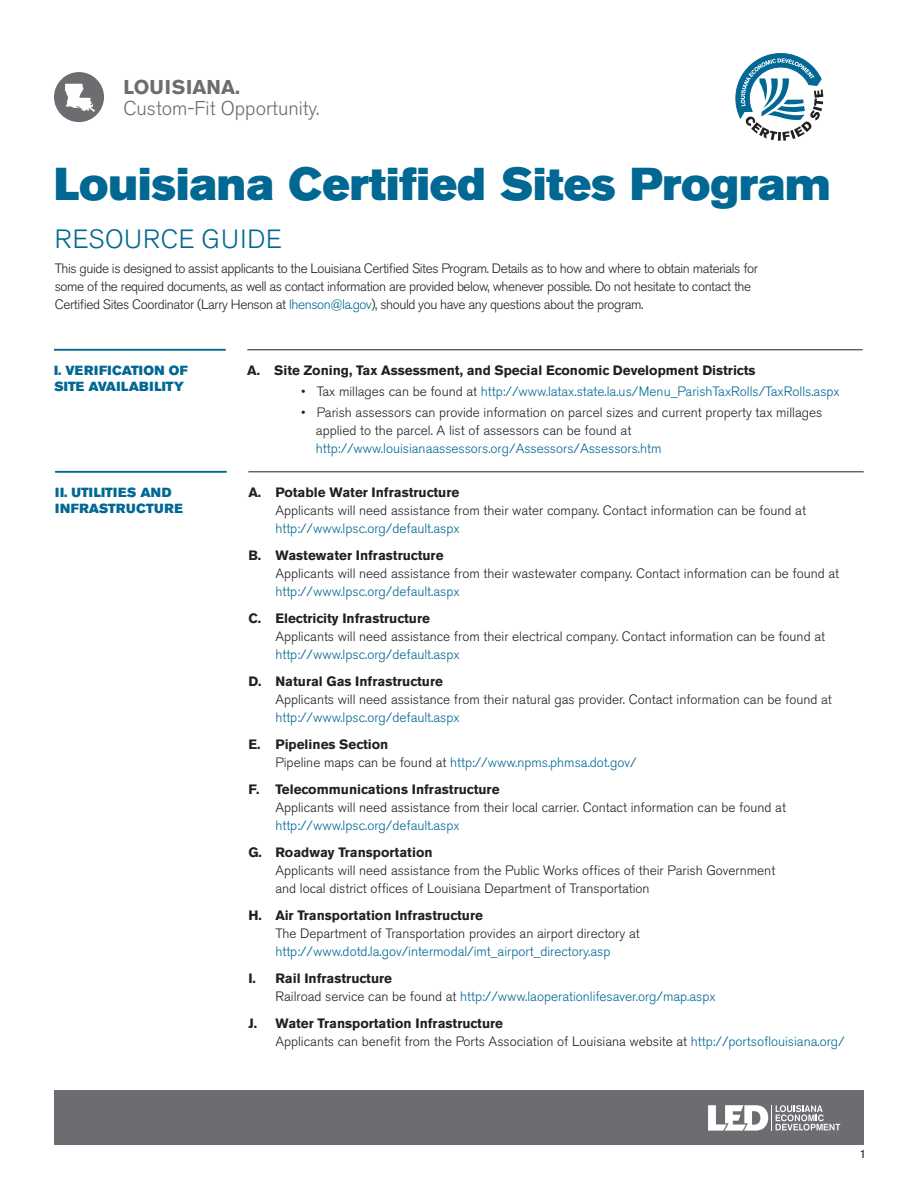
<style>
.page{position:relative;width:918px;height:1188px;background:#fff}
.page>*{position:absolute;margin:0;border:0;box-sizing:border-box;transform-origin:0 0}
.t1{font:45.6px "Akzidenz Grotesk BE Super";color:#006893}
.t2{font:300 26.25px "Akzidenz Grotesk BE";letter-spacing:.02em;color:#006893}
.t3{font:300 19.8px "Akzidenz Grotesk BE";color:#6c6d70}
.t4{font:700 19.8px "Akzidenz Grotesk BE";color:#6c6d70}
.t5{font:300 13.5px/18px "Akzidenz Grotesk BE";color:#231f20}
.t6{font:300 13.5px/18px "Akzidenz Grotesk BE";color:#006893}
.t7{font:300 13.5px/18px "Akzidenz Grotesk BE";letter-spacing:-.03em;color:#231f20}
.t8{font:700 13.5px "Akzidenz Grotesk BE";color:#231f20}
.t9{font:13.2px/16.5px "Akzidenz Grotesk BE Super";letter-spacing:.02em;color:#006893}
.t10{font:12px "Akzidenz Grotesk BE";color:#231f20}
.s1{color:#006893}
.s2{color:#231f20}
.s3{font-weight:700}
</style>
<div class="page">
<hr style="left:54px;top:349px;width:172px;height:2px;background:#006893">
<hr style="left:247px;top:349px;width:616px;height:1px;background:#231f20">
<svg style="left:54px;top:72px;width:50px;height:50px"></svg>
<div style="left:54px;top:1090px;width:810px;height:55px;background:#6c6d70"></div>
<svg style="left:708px;top:1105px;width:132px;height:26px"></svg>
<hr style="left:55px;top:471px;width:172px;height:2px;background:#006893">
<hr style="left:248px;top:471px;width:616px;height:1px;background:#231f20">
<svg style="left:736px;top:53px;width:87px;height:88px"></svg>
<p class="t4" style="left:123px;top:76px;width:118px">LOUISIANA.</p>
<p class="t3" style="left:123px;top:97px;width:197px">Custom-Fit Opportunity.</p>
<p class="t1" style="left:54px;top:158px;width:778px">Louisiana Certified Sites Program</p>
<p class="t2" style="left:55px;top:224px;width:229px">RESOURCE GUIDE</p>
<p class="t7" style="left:55px;top:260px;width:705px">This guide is designed to assist applicants to the Louisiana Certified Sites Program. Details as to how and where to obtain materials for some of the required documents, as well as contact information are provided below, whenever possible. Do not hesitate to contact the<br>Certified Sites Coordinator (Larry Henson at <span class="s1">lhenson@la.gov</span>), should you have any questions about the program.</p>
<p class="t9" style="left:54px;top:362px;width:135px">I. VERIFICATION OF<br>SITE AVAILABILITY</p>
<p class="t8" style="left:247px;top:362px;width:510px">A. Site Zoning, Tax Assessment, and Special Economic Development Districts</p>
<p class="t6" style="left:301px;top:382px;width:540px"><span class="s2">• Tax millages can be found at</span> http://www.latax.state.la.us/Menu_ParishTaxRolls/TaxRolls.aspx</p>
<p class="t5" style="left:316px;top:403px;width:508px;text-indent:-15px">• Parish assessors can provide information on parcel sizes and current property tax millages applied to the parcel. A list of assessors can be found at <span class="s1">http://www.louisianaassessors.org/Assessors/Assessors.htm</span></p>
<p class="t9" style="left:55px;top:484px;width:129px">II. UTILITIES AND<br>INFRASTRUCTURE</p>
<p class="t5" style="left:275px;top:483px;width:532px;text-indent:-27px"><span class="s3">A. Potable Water Infrastructure<br></span>Applicants will need assistance from their water company. Contact information can be found at <span class="s1">http://www.lpsc.org/default.aspx</span></p>
<p class="t8" style="left:248px;top:547px;width:197px">B. Wastewater Infrastructure</p>
<p class="t5" style="left:275px;top:564px;width:565px">Applicants will need assistance from their wastewater company. Contact information can be found at <span class="s1">http://www.lpsc.org/default.aspx</span></p>
<p class="t8" style="left:248px;top:610px;width:183px">C. Electricity Infrastructure</p>
<p class="t5" style="left:275px;top:627px;width:551px">Applicants will need assistance from their electrical company. Contact information can be found at <span class="s1">http://www.lpsc.org/default.aspx</span></p>
<p class="t8" style="left:248px;top:673px;width:196px">D. Natural Gas Infrastructure</p>
<p class="t5" style="left:275px;top:690px;width:558px">Applicants will need assistance from their natural gas provider. Contact information can be found at <span class="s1">http://www.lpsc.org/default.aspx</span></p>
<p class="t8" style="left:248px;top:736px;width:142px">E. Pipelines Section</p>
<p class="t6" style="left:275px;top:753px;width:363px"><span class="s2">Pipeline maps can be found at</span> http://www.npms.phmsa.dot.gov/</p>
<p class="t8" style="left:248px;top:781px;width:253px">F. Telecommunications Infrastructure</p>
<p class="t5" style="left:275px;top:798px;width:512px">Applicants will need assistance from their local carrier. Contact information can be found at <span class="s1">http://www.lpsc.org/default.aspx</span></p>
<p class="t8" style="left:248px;top:844px;width:186px">G. Roadway Transportation</p>
<p class="t5" style="left:275px;top:861px;width:501px">Applicants will need assistance from the Public Works offices of their Parish Government and local district offices of Louisiana Department of Transportation</p>
<p class="t8" style="left:248px;top:907px;width:236px">H. Air Transportation Infrastructure</p>
<p class="t6" style="left:275px;top:924px;width:366px"><span class="s2">The Department of Transportation provides an airport directory at </span>http://www.dotd.la.gov/intermodal/imt_airport_directory.asp</p>
<p class="t8" style="left:248px;top:970px;width:145px">I. Rail Infrastructure</p>
<p class="t6" style="left:275px;top:987px;width:442px"><span class="s2">Railroad service can be found at</span> http://www.laoperationlifesaver.org/map.aspx</p>
<p class="t8" style="left:248px;top:1015px;width:256px">J. Water Transportation Infrastructure</p>
<p class="t5" style="left:275px;top:1032px;width:571px">Applicants can benefit from the Ports Association of Louisiana website at <span class="s1">http://portsoflouisiana.org/</span></p>
<p class="t10" style="left:859px;top:1147px;width:8px">1</p>
</div>
